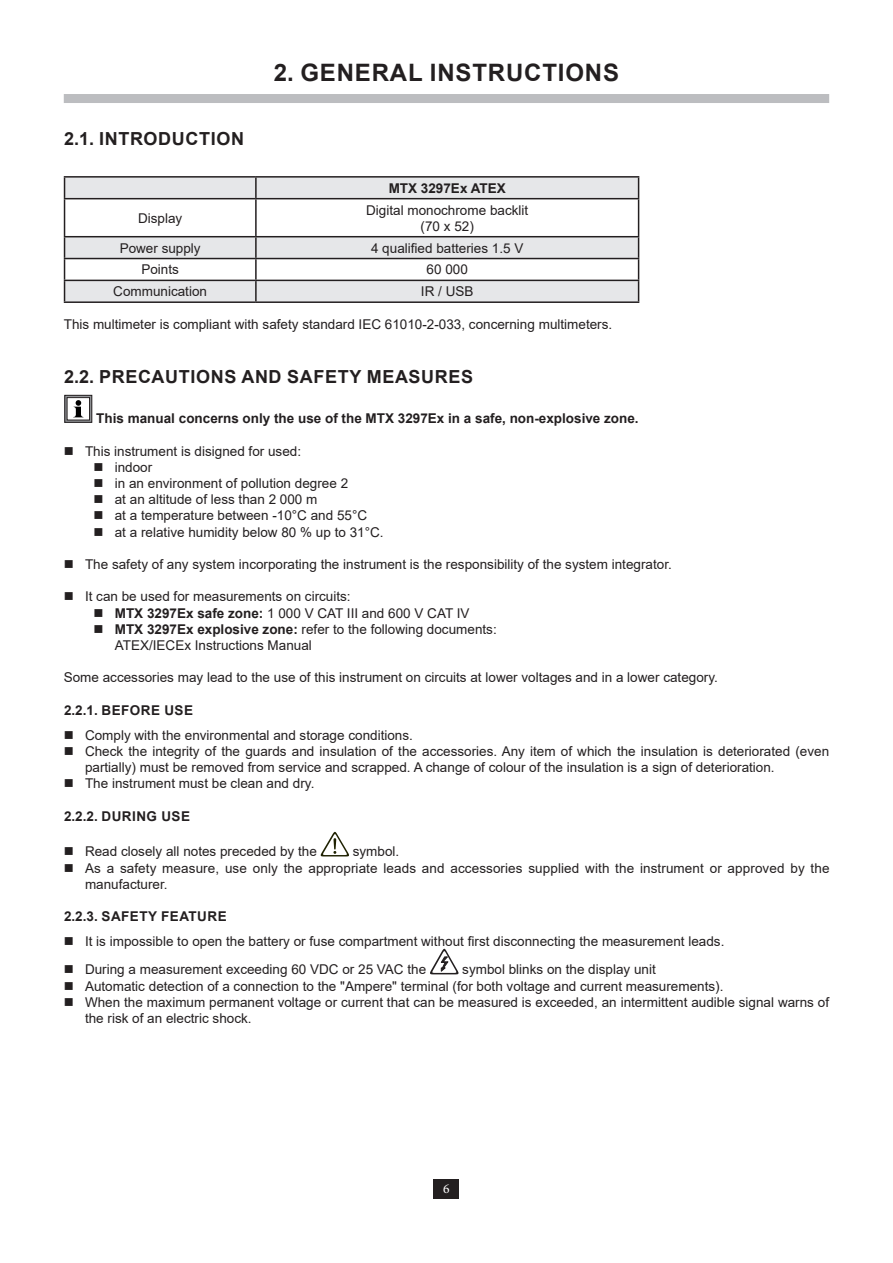
<style>
.page{position:relative;width:893px;height:1263px;background:#fff}
.page>*{position:absolute;margin:0;border:0;box-sizing:border-box;transform-origin:0 0}
.t1{font:700 24px "Arial";letter-spacing:.035em;color:#231f20}
.t2{font:700 18px "Arial";letter-spacing:.035em;color:#231f20}
.Texte_0{font:13.5px/16.2px "Arial";color:#231f20}
.Texte_0_centré{font:13.5px "Arial";color:#231f20}
.Texte_0-2{font:700 13.5px "Arial";color:#231f20}
.Texte_0-3{font:700 13.5px "Arial";letter-spacing:.035em;color:#231f20}
.Texte_0_centré-2{font:700 13.5px "Arial";color:#231f20}
.t3{font:13.5px "Minion Pro";color:#fff}
.s1{font-weight:700}
</style>
<div class="page">
<div style="left:434px;top:1179px;width:25px;height:19px;background:#231f20"></div>
<div style="left:64px;top:94px;width:765px;height:9px;background:#bcbdc0"></div>
<svg style="left:65px;top:178px;width:573px;height:123px;fill:#e6e7e9"></svg>
<hr style="left:64px;top:176px;width:192px;height:2px;background:#231f20">
<svg style="left:64px;top:178px;width:1px;height:20px"></svg>
<hr style="left:256px;top:176px;width:383px;height:2px;background:#231f20">
<hr style="left:255px;top:178px;width:2px;height:20px;background:#231f20">
<svg style="left:638px;top:178px;width:1px;height:20px"></svg>
<hr style="left:64px;top:198px;width:192px;height:1px;background:#231f20">
<hr style="left:64px;top:199px;width:1px;height:37px;background:#231f20">
<hr style="left:256px;top:198px;width:383px;height:1px;background:#231f20">
<hr style="left:255px;top:199px;width:2px;height:37px;background:#231f20">
<hr style="left:638px;top:199px;width:1px;height:37px;background:#231f20">
<hr style="left:64px;top:236px;width:192px;height:1px;background:#231f20">
<hr style="left:256px;top:236px;width:383px;height:1px;background:#231f20">
<hr style="left:255px;top:237px;width:2px;height:21px;background:#231f20">
<hr style="left:64px;top:258px;width:192px;height:1px;background:#231f20">
<hr style="left:256px;top:258px;width:383px;height:1px;background:#231f20">
<hr style="left:255px;top:259px;width:2px;height:21px;background:#231f20">
<hr style="left:64px;top:280px;width:192px;height:1px;background:#231f20">
<svg style="left:64px;top:237px;width:1px;height:64px"></svg>
<hr style="left:256px;top:280px;width:383px;height:1px;background:#231f20">
<hr style="left:255px;top:281px;width:2px;height:20px;background:#231f20">
<svg style="left:638px;top:237px;width:1px;height:64px"></svg>
<hr style="left:64px;top:301px;width:192px;height:2px;background:#231f20">
<hr style="left:256px;top:301px;width:383px;height:2px;background:#231f20">
<svg style="left:66px;top:397px;width:24px;height:24px"></svg>
<div style="left:64px;top:395px;width:28px;height:28px;border:1px solid #231f20"></div>
<div style="left:67px;top:398px;width:23px;height:22px;background:#fff"></div>
<div style="left:67px;top:397px;width:23px;height:23px;border:1px solid #231f20"></div>
<svg style="left:73px;top:400px;width:10px;height:17px"></svg>
<svg style="left:321px;top:832px;width:28px;height:24px"></svg>
<svg style="left:430px;top:949px;width:28px;height:25px"></svg>
<p class="t2" style="left:64px;top:126px;width:181px">2.1. INTRODUCTION</p>
<p class="Texte_0_centré" style="left:138px;top:209px;width:46px">Display</p>
<p class="t1" style="left:274px;top:56px;width:347px">2. GENERAL INSTRUCTIONS</p>
<p class="Texte_0_centré-2" style="left:389px;top:178px;width:119px">MTX 3297Ex ATEX</p>
<p class="Texte_0_centré" style="left:366px;top:200px;width:164px">Digital monochrome backlit</p>
<p class="Texte_0_centré" style="left:421px;top:217px;width:55px">(70 x 52)</p>
<p class="Texte_0_centré" style="left:120px;top:238px;width:83px">Power supply</p>
<p class="Texte_0_centré" style="left:371px;top:238px;width:154px">4 qualified batteries 1.5 V</p>
<p class="Texte_0_centré" style="left:141px;top:260px;width:39px">Points</p>
<p class="Texte_0_centré" style="left:427px;top:260px;width:43px">60 000</p>
<p class="Texte_0_centré" style="left:113px;top:282px;width:95px">Communication</p>
<p class="Texte_0_centré" style="left:421px;top:282px;width:54px">IR / USB</p>
<p class="Texte_0" style="left:64px;top:316px;width:550px">This multimeter is compliant with safety standard IEC 61010-2-033, concerning multimeters.</p>
<p class="t2" style="left:64px;top:364px;width:411px">2.2. PRECAUTIONS AND SAFETY MEASURES</p>
<p class="Texte_0-2" style="left:96px;top:409px;width:544px">This manual concerns only the use of the MTX 3297Ex in a safe, non-explosive zone.</p>
<p class="Texte_0" style="left:85px;top:443px;width:218px">This instrument is disigned for used:</p>
<p class="Texte_0" style="left:115px;top:459px;width:39px">indoor</p>
<p class="Texte_0" style="left:115px;top:475px;width:235px">in an environment of pollution degree 2</p>
<p class="Texte_0" style="left:115px;top:491px;width:204px">at an altitude of less than 2 000 m</p>
<p class="Texte_0" style="left:115px;top:507px;width:254px">at a temperature between -10°C and 55°C</p>
<p class="Texte_0" style="left:115px;top:524px;width:270px">at a relative humidity below 80 % up to 31°C.</p>
<p class="Texte_0" style="left:85px;top:556px;width:588px">The safety of any system incorporating the instrument is the responsibility of the system integrator.</p>
<p class="Texte_0" style="left:85px;top:588px;width:267px">It can be used for measurements on circuits:</p>
<p class="Texte_0" style="left:115px;top:605px;width:356px"><span class="s1">MTX 3297Ex safe zone:</span> 1 000 V CAT III and 600 V CAT IV</p>
<p class="Texte_0" style="left:115px;top:621px;width:383px"><span class="s1">MTX 3297Ex explosive zone:</span> refer to the following documents:<br>ATEX/IECEx Instructions Manual</p>
<p class="Texte_0" style="left:64px;top:669px;width:656px">Some accessories may lead to the use of this instrument on circuits at lower voltages and in a lower category.</p>
<p class="Texte_0-3" style="left:64px;top:700px;width:131px">2.2.1. BEFORE USE</p>
<p class="Texte_0" style="left:85px;top:727px;width:329px">Comply with the environmental and storage conditions.</p>
<p class="Texte_0" style="left:85px;top:743px;width:746px">Check the integrity of the guards and insulation of the accessories. Any item of which the insulation is deteriorated (even partially) must be removed from service and scrapped. A change of colour of the insulation is a sign of deterioration.</p>
<p class="Texte_0" style="left:85px;top:775px;width:231px">The instrument must be clean and dry.</p>
<p class="Texte_0-3" style="left:64px;top:806px;width:128px">2.2.2. DURING USE</p>
<p class="Texte_0" style="left:85px;top:843px;width:233px">Read closely all notes preceded by the</p>
<p class="Texte_0" style="left:353px;top:843px;width:48px">symbol.</p>
<p class="Texte_0" style="left:85px;top:860px;width:746px">As a safety measure, use only the appropriate leads and accessories supplied with the instrument or approved by the manufacturer.</p>
<p class="Texte_0-3" style="left:64px;top:907px;width:164px">2.2.3. SAFETY FEATURE</p>
<p class="Texte_0" style="left:85px;top:933px;width:641px">It is impossible to open the battery or fuse compartment without first disconnecting the measurement leads.</p>
<p class="Texte_0" style="left:85px;top:961px;width:343px">During a measurement exceeding 60 VDC or 25 VAC the</p>
<p class="Texte_0" style="left:462px;top:961px;width:195px">symbol blinks on the display unit</p>
<p class="Texte_0" style="left:85px;top:978px;width:640px">Automatic detection of a connection to the "Ampere" terminal (for both voltage and current measurements).</p>
<p class="Texte_0" style="left:85px;top:994px;width:746px">When the maximum permanent voltage or current that can be measured is exceeded, an intermittent audible signal warns of the risk of an electric shock.</p>
<p class="t3" style="left:443px;top:1180px;width:8px">6</p>
</div>
